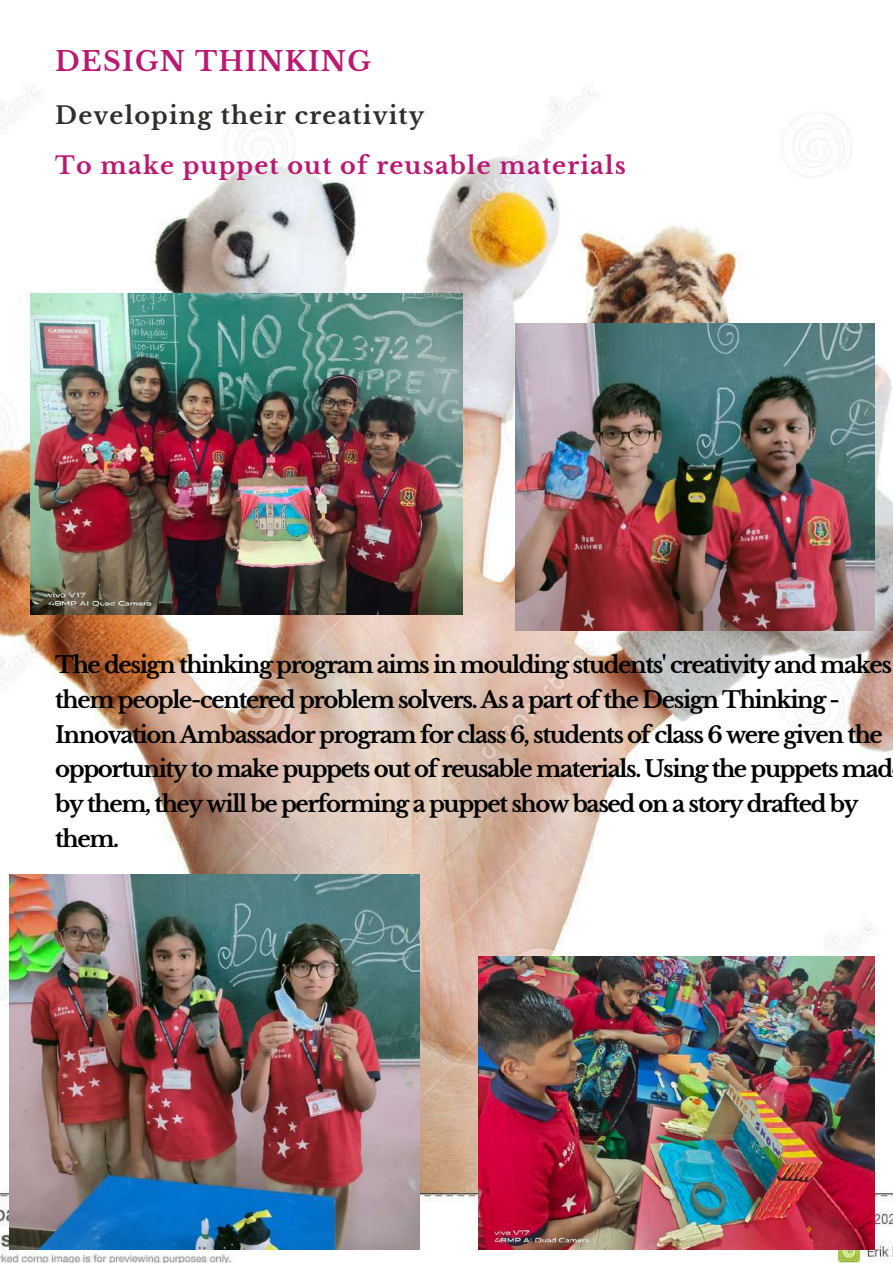
<style>
.page{position:relative;width:893px;height:1264px;background:#fff}
.page>*{position:absolute;margin:0;border:0;box-sizing:border-box;transform-origin:0 0}
.t1{font:700 26.85px "Libre Baskerville";letter-spacing:.05em;color:#ba1971}
.t2{font:700 23.85px "Libre Baskerville";letter-spacing:.05em;color:#ba1971}
.t3{font:700 23.85px "Libre Baskerville";letter-spacing:.05em;color:#2e2e2a}
.t4{font:700 22.8px/34.8px "Libre Baskerville";letter-spacing:-.06em;color:#000}
</style>
<div class="page">
<img style="left:0;top:85px;width:892px;height:1177px">
<img style="left:10px;top:874px;width:409px;height:375px">
<img style="left:479px;top:956px;width:395px;height:293px">
<img style="left:515px;top:324px;width:359px;height:306px">
<img style="left:31px;top:293px;width:432px;height:321px">
<p class="t1" style="left:55px;top:45px;width:317px">DESIGN THINKING</p>
<p class="t3" style="left:55px;top:101px;width:370px">Developing their creativity</p>
<p class="t2" style="left:55px;top:151px;width:572px">To make puppet out of reusable materials</p>
<p class="t4" style="left:55px;top:647px;width:839px">The design thinking program aims in moulding students' creativity and makes them people-centered problem solvers. As a part of the Design Thinking - Innovation Ambassador program for class 6, students of class 6 were given the opportunity to make puppets out of reusable materials. Using the puppets mad by them, they will be performing a puppet show based on a story drafted by them.</p>
</div>
